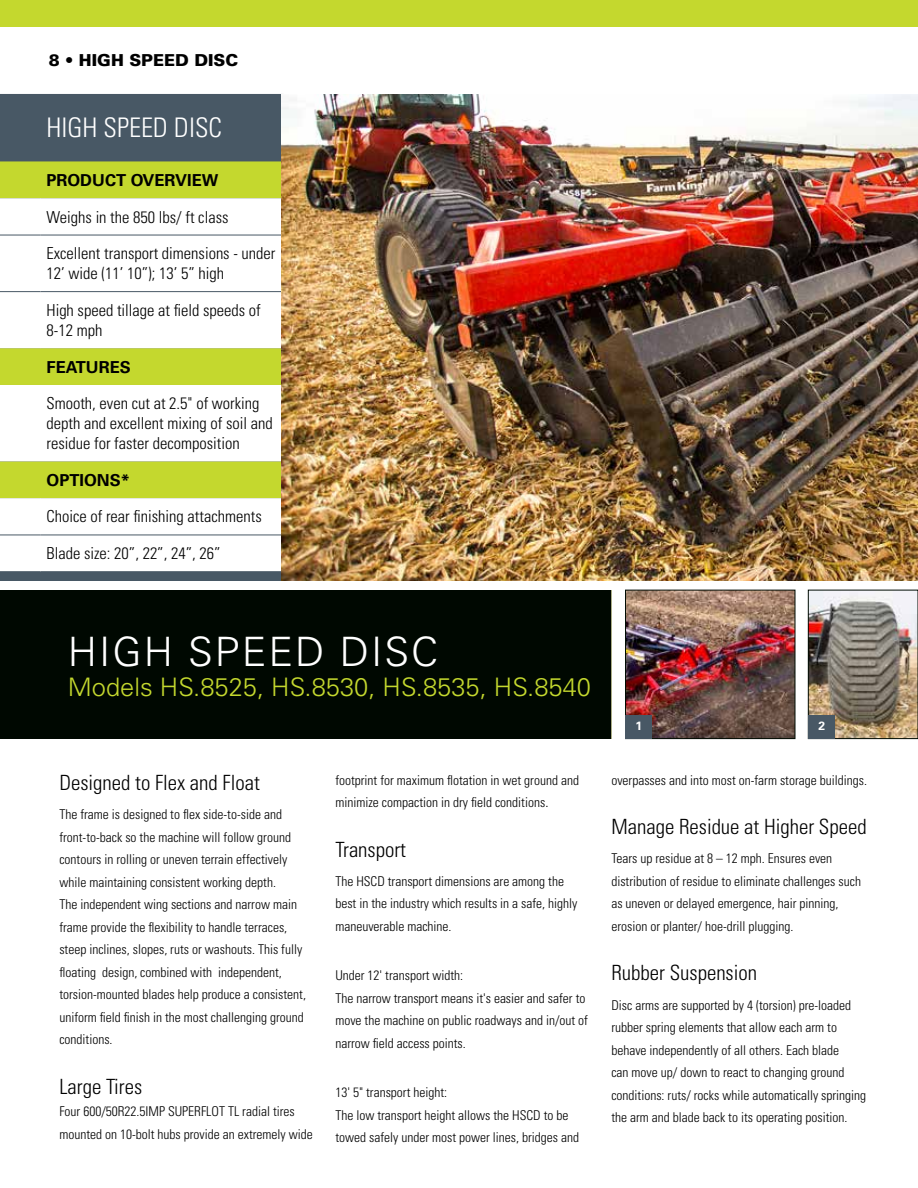
<style>
.page{position:relative;width:918px;height:1188px;background:#fff}
.page>*{position:absolute;margin:0;border:0;box-sizing:border-box;transform-origin:0 0}
.t1{font:300 40.5px "Univers LT Std";letter-spacing:.05em;color:#fff}
.t2{font:300 condensed 27px "Univers LT Std";color:#fff}
.t3{font:300 25.5px "Univers LT Std";color:#c4d82e}
.t4{font:300 condensed 21px "Univers LT Std";color:#000}
.t5{font:300 condensed 16.5px/19.8px "Univers LT Std";color:#000}
.t6{font:700 16.5px "Univers LT Std";color:#000}
.t7{font:900 16.5px "Univers LT Std";color:#000}
.t8{font:300 condensed 13.5px/22.5px "Univers LT Std";color:#000}
.t9{font:700 12px "Univers LT Std";color:#fff}
.s1{font-stretch:normal}
</style>
<div class="page">
<div style="left:0;top:590px;width:611px;height:149px;background:#010c03"></div>
<div style="left:0;top:94px;width:282px;height:67px;background:#485865"></div>
<div style="left:0;top:161px;width:282px;height:37px;background:#c4d82e"></div>
<svg style="left:0;top:198px;width:282px;height:373px"></svg>
<hr style="left:0;top:235px;width:40px;height:1px;background:#485865">
<hr style="left:40px;top:235px;width:244px;height:1px;background:#485865">
<hr style="left:0;top:291px;width:40px;height:1px;background:#485865">
<hr style="left:40px;top:291px;width:244px;height:1px;background:#485865">
<hr style="left:0;top:571px;width:40px;height:1px;background:#485865">
<hr style="left:40px;top:571px;width:244px;height:1px;background:#485865">
<hr style="left:0;top:535px;width:40px;height:1px;background:#485865">
<hr style="left:40px;top:535px;width:244px;height:1px;background:#485865">
<img style="left:627px;top:592px;width:166px;height:145px">
<div style="left:625px;top:590px;width:170px;height:149px;border:1px solid #010c03"></div>
<img style="left:810px;top:592px;width:106px;height:145px">
<div style="left:808px;top:590px;width:110px;height:149px;border:1px solid #010c03"></div>
<div style="left:0;top:0;width:918px;height:26px;background:#c4d82e"></div>
<div style="left:626px;top:715px;width:26px;height:24px;background:#485865"></div>
<div style="left:808px;top:715px;width:27px;height:24px;background:#485865"></div>
<img style="left:282px;top:94px;width:636px;height:486px">
<p class="t7" style="left:49px;top:50px;width:191px">8 • HIGH SPEED DISC</p>
<h2 class="t2" style="left:46px;top:112px;width:177px">HIGH SPEED DISC</h2>
<p class="t6" style="left:46px;top:170px;width:173px">PRODUCT OVERVIEW</p>
<p class="t5" style="left:46px;top:207px;width:184px">Weighs in the 850 lbs/ ft class</p>
<p class="t5" style="left:46px;top:244px;width:231px">Excellent transport dimensions - under<br>12’ wide (11’ 10”); 13’ 5” high</p>
<p class="t5" style="left:46px;top:300px;width:216px">High speed tillage at field speeds of<br>8-12 mph</p>
<p class="t6" style="left:46px;top:357px;width:86px">FEATURES</p>
<p class="t5" style="left:46px;top:394px;width:228px">Smooth, even cut at 2.5" of working depth and excellent mixing of soil and residue for faster decomposition</p>
<p class="t6" style="left:46px;top:470px;width:85px">OPTIONS*</p>
<p class="t5" style="left:46px;top:507px;width:217px">Choice of rear finishing attachments</p>
<p class="t5" style="left:46px;top:544px;width:176px">Blade size: 20”, 22”, 24”, 26”</p>
<h1 class="t1" style="left:68px;top:627px;width:372px">HIGH SPEED DISC</h1>
<h3 class="t3" style="left:68px;top:672px;width:525px">Models HS.8525, HS.8530, HS.8535, HS.8540</h3>
<h3 class="t4" style="left:59px;top:770px;width:202px">Designed to Flex and Float</h3>
<p class="t8" style="left:59px;top:803px;width:248px">The frame is designed to flex side-to-side and front-to-back so the machine will follow ground contours in rolling or uneven terrain effectively while maintaining consistent working depth.<br>The independent wing sections and narrow main frame provide the flexibility to handle terraces, steep inclines, slopes, ruts or washouts. This fully floating design, combined with independent, torsion-mounted blades help produce a consistent, uniform field finish in the most challenging ground conditions.</p>
<h3 class="t4" style="left:59px;top:1074px;width:84px">Large Tires</h3>
<p class="t8" style="left:59px;top:1100px;width:255px">Four 600/50R22.5IMP SUPERFLOT TL radial tires mounted on 10-bolt hubs provide an extremely wide</p>
<p class="t8" style="left:335px;top:769px;width:245px">footprint for maximum flotation in wet ground and minimize compaction in dry field conditions<span class="s1">.</span></p>
<h3 class="t4" style="left:335px;top:837px;width:72px">Transport</h3>
<p class="t8" style="left:335px;top:870px;width:244px">The HSCD transport dimensions are among the best in the industry which results in a safe, highly maneuverable machine.</p>
<p class="t8" style="left:335px;top:964px;width:254px">Under 12' transport width:<br>The narrow transport means it's easier and safer to move the machine on public roadways and in/out of narrow field access points.</p>
<p class="t8" style="left:335px;top:1081px;width:245px">13' 5" transport height:<br>The low transport height allows the HSCD to be towed safely under most power lines, bridges and</p>
<p class="t9" style="left:636px;top:718px;width:8px">1</p>
<p class="t9" style="left:818px;top:718px;width:8px">2</p>
<p class="t8" style="left:611px;top:769px;width:257px">overpasses and into most on-farm storage buildings.</p>
<h3 class="t4" style="left:611px;top:814px;width:257px">Manage Residue at Higher Speed</h3>
<p class="t8" style="left:611px;top:847px;width:251px">Tears up residue at 8 – 12 mph. Ensures even distribution of residue to eliminate challenges such as uneven or delayed emergence, hair pinning, erosion or planter/ hoe-drill plugging.</p>
<h3 class="t4" style="left:611px;top:960px;width:147px">Rubber Suspension</h3>
<p class="t8" style="left:611px;top:994px;width:256px">Disc arms are supported by 4 (torsion) pre-loaded rubber spring elements that allow each arm to behave independently of all others. Each blade<br>can move up/ down to react to changing ground conditions: ruts/ rocks while automatically springing the arm and blade back to its operating position.</p>
</div>
